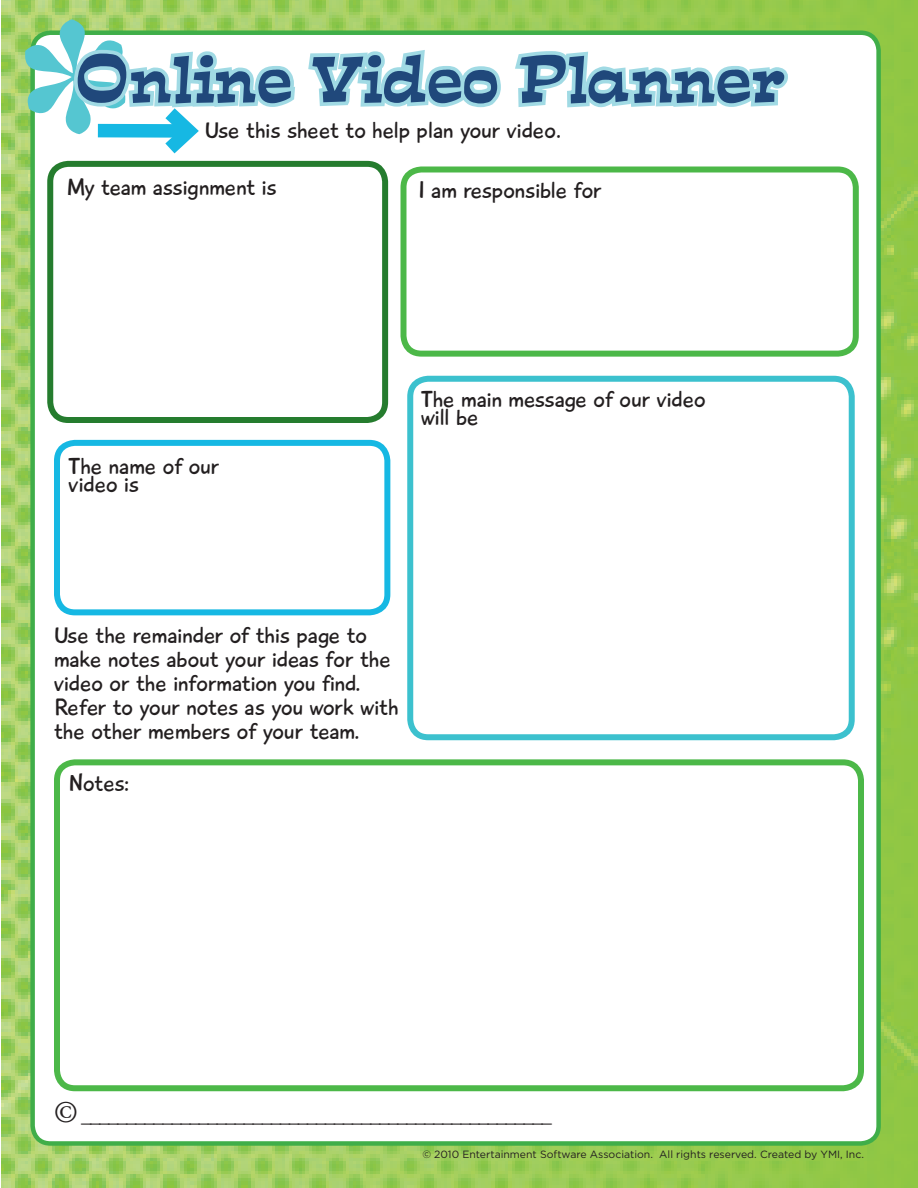
<style>
.page{position:relative;width:918px;height:1188px;background:#fff}
.page>*{position:absolute;margin:0;border:0;box-sizing:border-box;transform-origin:0 0}
.t1{font:60px "Mirisch";color:#20487b}
.t2{font:24px/24px "Playtime With Hot Toddies";color:#231f20}
.t3{font:21px "Adobe Garamond";color:#231f20}
.t4{font:10.5px "Gotham";color:#231f20}
.s1{font-size:30px}
</style>
<div class="page">
<img style="left:1px;top:0;width:917px;height:1188px">
<div style="left:33px;top:33px;width:846px;height:1110px;background:#fff;border-radius:18px"></div>
<div style="left:47px;top:161px;width:341px;height:262px;border:6px solid #257c2e;border-radius:18px"></div>
<div style="left:407px;top:376px;width:448px;height:364px;border:6px solid #3cc1ce;border-radius:18px"></div>
<div style="left:54px;top:759px;width:810px;height:332px;border:6px solid #4cb848;border-radius:18px"></div>
<div style="left:54px;top:440px;width:336px;height:175px;border:6px solid #16b8e3;border-radius:18px"></div>
<div style="left:400px;top:166px;width:459px;height:191px;border:6px solid #4cb848;border-radius:18px"></div>
<svg style="left:23px;top:16px;width:769px;height:152px"></svg>
<h1 class="t1" style="left:78px;top:50px;width:712px">Online Video Planner</h1>
<p class="t2" style="left:205px;top:118px;width:359px">Use this sheet to help plan your video.</p>
<p class="t2" style="left:66px;top:176px;width:212px">My team assignment is</p>
<p class="t2" style="left:418px;top:178px;width:185px">I am responsible for</p>
<p class="t2" style="left:69px;top:458px;width:152px;line-height:18px">The name of our video is</p>
<p class="t2" style="left:421px;top:390px;width:286px;line-height:18px">The main message of our video will be</p>
<p class="t2" style="left:54px;top:623px;width:346px">Use the remainder of this page to make notes about your ideas for the video or the information you find.<br>Refer to your notes as you work with the other members of your team.</p>
<p class="t2" style="left:69px;top:771px;width:62px">Notes:</p>
<p class="t3" style="left:54px;top:1104px;width:500px"><span class="s1">©</span> ____________________________________________________</p>
<p class="t4" style="left:422px;top:1148px;width:443px">© 2010 Entertainment Software Association. All rights reserved. Created by YMI, Inc.</p>
</div>
